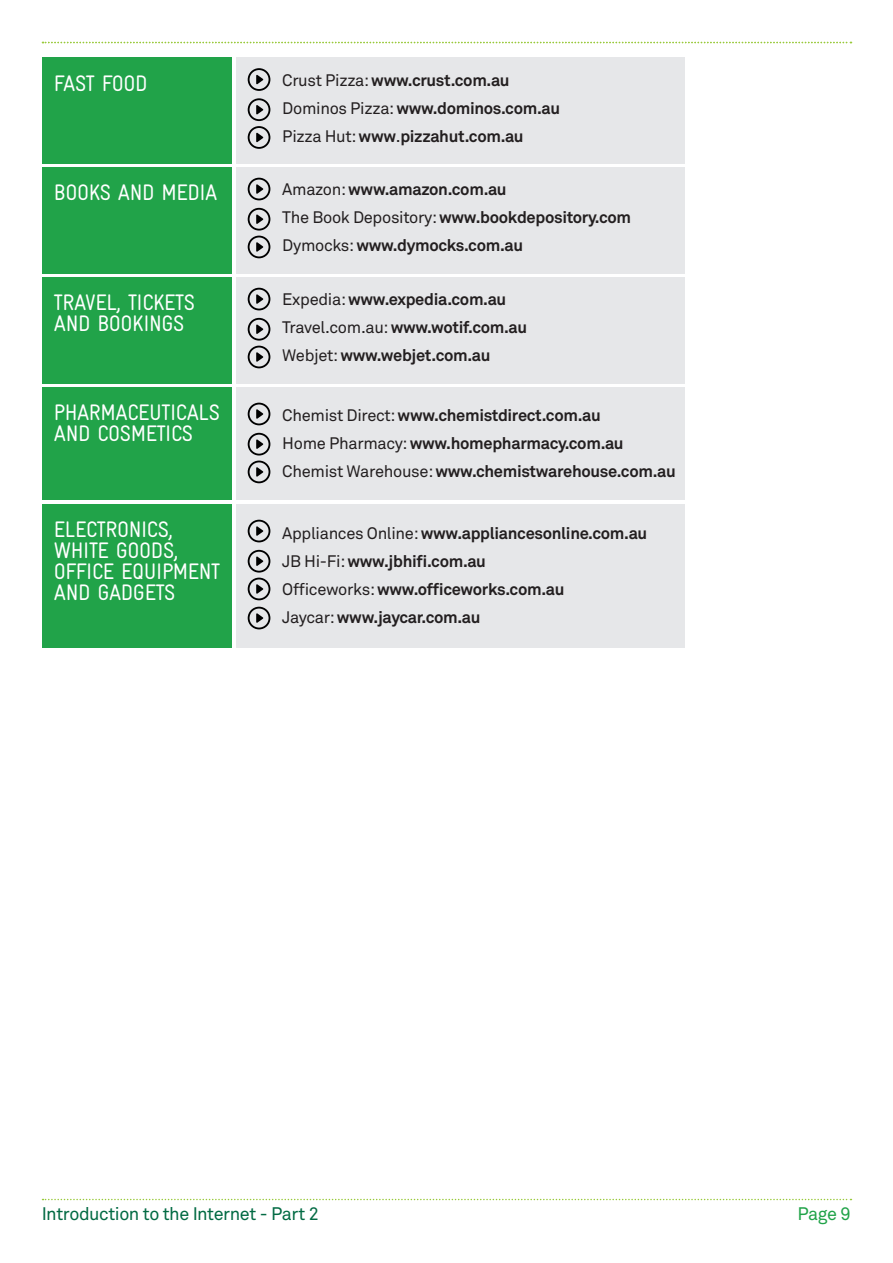
<style>
.page{position:relative;width:893px;height:1263px;background:#fff}
.page>*{position:absolute;margin:0;border:0;box-sizing:border-box;transform-origin:0 0}
.t1{font:condensed 22.5px/21px "Gravur";letter-spacing:-.02em;color:#fff}
.t2{font:18px "Akkurat";letter-spacing:-.025em;color:#026a43}
.t3{font:18px "Akkurat";color:#21a349}
.t4{font:700 16.5px "Akkurat";letter-spacing:-.02em;color:#231f20}
.s1{font-weight:400}
</style>
<div class="page">
<svg style="left:43px;top:42px;width:808px;height:1px"></svg>
<svg style="left:43px;top:1199px;width:808px;height:1px"></svg>
<div style="left:43px;top:58px;width:189px;height:106px;background:#21a349"></div>
<div style="left:236px;top:58px;width:449px;height:106px;background:#e6e7e9"></div>
<div style="left:43px;top:167px;width:189px;height:107px;background:#21a349"></div>
<div style="left:236px;top:167px;width:449px;height:107px;background:#e6e7e9"></div>
<div style="left:43px;top:277px;width:189px;height:107px;background:#21a349"></div>
<div style="left:236px;top:277px;width:449px;height:107px;background:#e6e7e9"></div>
<div style="left:43px;top:387px;width:189px;height:113px;background:#21a349"></div>
<div style="left:236px;top:387px;width:449px;height:113px;background:#e6e7e9"></div>
<div style="left:43px;top:504px;width:189px;height:144px;background:#21a349"></div>
<div style="left:236px;top:504px;width:449px;height:144px;background:#e6e7e9"></div>
<svg style="left:256px;top:75px;width:7px;height:9px"></svg>
<div style="left:248px;top:68px;width:22px;height:23px;border:2px solid #000;border-radius:50%"></div>
<svg style="left:256px;top:184px;width:7px;height:10px"></svg>
<div style="left:248px;top:178px;width:22px;height:22px;border:2px solid #000;border-radius:50%"></div>
<svg style="left:256px;top:294px;width:7px;height:10px"></svg>
<div style="left:248px;top:288px;width:22px;height:22px;border:2px solid #000;border-radius:50%"></div>
<svg style="left:256px;top:409px;width:7px;height:10px"></svg>
<div style="left:248px;top:403px;width:22px;height:22px;border:2px solid #000;border-radius:50%"></div>
<svg style="left:256px;top:526px;width:7px;height:10px"></svg>
<div style="left:248px;top:520px;width:22px;height:22px;border:2px solid #000;border-radius:50%"></div>
<svg style="left:256px;top:105px;width:7px;height:9px"></svg>
<div style="left:248px;top:98px;width:22px;height:23px;border:2px solid #000;border-radius:50%"></div>
<svg style="left:256px;top:214px;width:7px;height:10px"></svg>
<div style="left:248px;top:208px;width:22px;height:23px;border:2px solid #000;border-radius:50%"></div>
<svg style="left:256px;top:324px;width:7px;height:10px"></svg>
<div style="left:248px;top:318px;width:22px;height:23px;border:2px solid #000;border-radius:50%"></div>
<svg style="left:256px;top:439px;width:7px;height:10px"></svg>
<div style="left:248px;top:433px;width:22px;height:22px;border:2px solid #000;border-radius:50%"></div>
<svg style="left:256px;top:556px;width:7px;height:10px"></svg>
<div style="left:248px;top:550px;width:22px;height:23px;border:2px solid #000;border-radius:50%"></div>
<svg style="left:256px;top:133px;width:7px;height:9px"></svg>
<div style="left:248px;top:126px;width:22px;height:23px;border:2px solid #000;border-radius:50%"></div>
<svg style="left:256px;top:242px;width:7px;height:10px"></svg>
<div style="left:248px;top:236px;width:22px;height:22px;border:2px solid #000;border-radius:50%"></div>
<svg style="left:256px;top:352px;width:7px;height:10px"></svg>
<div style="left:248px;top:346px;width:22px;height:22px;border:2px solid #000;border-radius:50%"></div>
<svg style="left:256px;top:467px;width:7px;height:10px"></svg>
<div style="left:248px;top:461px;width:22px;height:22px;border:2px solid #000;border-radius:50%"></div>
<svg style="left:256px;top:584px;width:7px;height:10px"></svg>
<div style="left:248px;top:578px;width:22px;height:22px;border:2px solid #000;border-radius:50%"></div>
<svg style="left:256px;top:613px;width:7px;height:10px"></svg>
<div style="left:248px;top:607px;width:22px;height:22px;border:2px solid #000;border-radius:50%"></div>
<p class="t1" style="left:54px;top:73px;width:95px">FAST FOOD</p>
<p class="t1" style="left:54px;top:182px;width:165px">BOOKS AND MEDIA</p>
<p class="t1" style="left:54px;top:292px;width:143px">TRAVEL, TICKETS<br>AND BOOKINGS</p>
<p class="t1" style="left:54px;top:402px;width:168px">PHARMACEUTICALS<br>AND COSMETICS</p>
<p class="t1" style="left:54px;top:519px;width:168px">ELECTRONICS,<br>WHITE GOODS,<br>OFFICE EQUIPMENT<br>AND GADGETS</p>
<p class="t4" style="left:282px;top:70px;width:229px"><span class="s1">Crust Pizza:</span> www.crust.com.au</p>
<p class="t4" style="left:282px;top:98px;width:279px"><span class="s1">Dominos Pizza:</span> www.dominos.com.au</p>
<p class="t4" style="left:282px;top:126px;width:243px"><span class="s1">Pizza Hut:</span> www<span class="s1">.</span>pizzahut.com.au</p>
<p class="t4" style="left:282px;top:179px;width:226px"><span class="s1">Amazon:</span> www.amazon.com.au</p>
<p class="t4" style="left:282px;top:207px;width:350px"><span class="s1">The Book Depository:</span> www.bookdepository.com</p>
<p class="t4" style="left:282px;top:235px;width:242px"><span class="s1">Dymocks:</span> www.dymocks.com.au</p>
<p class="t4" style="left:282px;top:289px;width:225px"><span class="s1">Expedia:</span> www.expedia.com.au</p>
<p class="t4" style="left:282px;top:317px;width:246px"><span class="s1">Travel.com.au:</span> www.wotif.com.au</p>
<p class="t4" style="left:282px;top:345px;width:210px"><span class="s1">Webjet:</span> www.webjet.com.au</p>
<p class="t4" style="left:282px;top:405px;width:320px"><span class="s1">Chemist Direct:</span> www.chemistdirect.com.au</p>
<p class="t4" style="left:282px;top:433px;width:343px"><span class="s1">Home Pharmacy:</span> www.homepharmacy.com.au</p>
<p class="t4" style="left:282px;top:461px;width:395px"><span class="s1">Chemist Warehouse:</span> www.chemistwarehouse.com.au</p>
<p class="t4" style="left:282px;top:522px;width:366px"><span class="s1">Appliances Online:</span> www.appliancesonline.com.au</p>
<p class="t4" style="left:282px;top:550px;width:205px"><span class="s1">JB Hi-Fi:</span> www.jbhifi.com.au</p>
<p class="t4" style="left:282px;top:578px;width:284px"><span class="s1">Officeworks:</span> www.officeworks.com.au</p>
<p class="t4" style="left:282px;top:606px;width:200px"><span class="s1">Jaycar:</span> www.jaycar.com.au</p>
<p class="t2" style="left:42px;top:1203px;width:279px">Introduction to the Internet - Part 2</p>
<p class="t3" style="left:797px;top:1203px;width:55px">Page 9</p>
</div>
